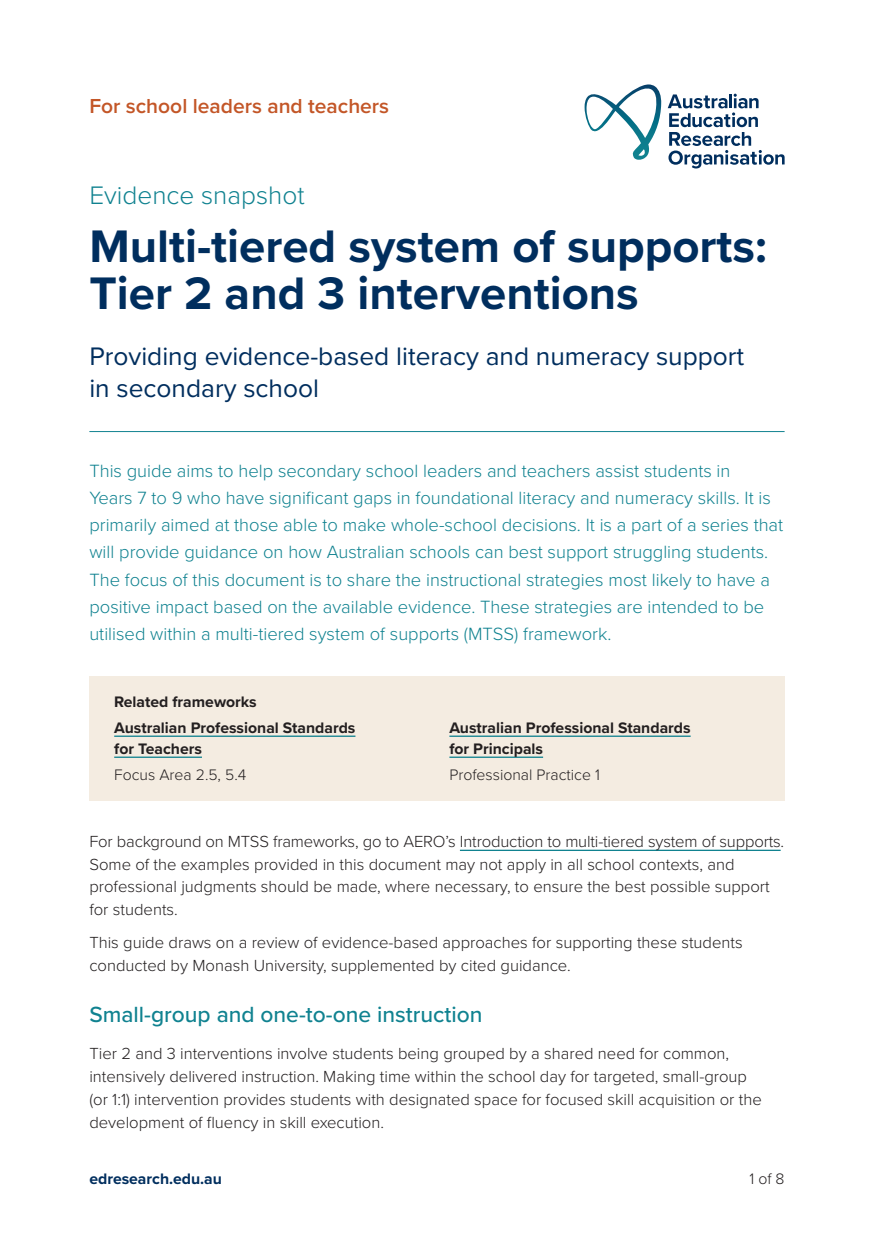
<style>
.page{position:relative;width:874px;height:1241px;background:#fff}
.page>*{position:absolute;margin:0;border:0;box-sizing:border-box;transform-origin:0 0}
.Document_title{font:700 47.25px/47.2px "Proxima Nova";color:#002e5e}
.Document_subtitle{font:26.25px/31.5px "Proxima Nova";color:#002e5e}
.Category_title{font:300 26.25px "Proxima Nova";color:#108290}
.t1{font:500 22.75px "Proxima Nova";color:#108290}
.Audience_title{font:600 21px "Proxima Nova";color:#c35627}
.Introduction{font:300 18.38px/27.1px "Proxima Nova";color:#108290}
.t2{font:300 16.62px/22.8px "Proxima Nova";color:#231f20}
.Small_text_-_9pt{font:700 15.75px/21px "Proxima Nova";color:#231f20}
.Small_text_-_9pt-2{font:300 15.75px "Proxima Nova";color:#231f20}
.t3{font:700 15.75px "Proxima Nova";color:#002e5e}
</style>
<div class="page">
<hr style="left:89px;top:431px;width:695px;height:1px;background:#108290">
<svg style="left:584px;top:84px;width:77px;height:76px"></svg>
<svg style="left:667px;top:94px;width:117px;height:74px"></svg>
<div style="left:89px;top:676px;width:695px;height:124px;background:#f4ece1"></div>
<hr style="left:114px;top:735px;width:241px;height:1px;background:#108290">
<hr style="left:114px;top:756px;width:88px;height:1px;background:#108290">
<hr style="left:449px;top:735px;width:241px;height:1px;background:#108290">
<hr style="left:449px;top:756px;width:94px;height:1px;background:#108290">
<hr style="left:459px;top:849px;width:321px;height:1px;background:#108290">
<p class="Audience_title" style="left:89px;top:91px;width:301px">For school leaders and teachers</p>
<p class="Category_title" style="left:89px;top:176px;width:217px">Evidence snapshot</p>
<h1 class="Document_title" style="left:89px;top:221px;width:678px">Multi-tiered system of supports:<br>Tier 2 and 3 interventions</h1>
<h2 class="Document_subtitle" style="left:89px;top:339px;width:656px">Providing evidence-based literacy and numeracy support in secondary school</h2>
<p class="Introduction" style="left:89px;top:456px;width:695px">This guide aims to help secondary school leaders and teachers assist students in<br>Years 7 to 9 who have significant gaps in foundational literacy and numeracy skills. It is primarily aimed at those able to make whole‑school decisions. It is a part of a series that will provide guidance on how Australian schools can best support struggling students.<br>The focus of this document is to share the instructional strategies most likely to have a positive impact based on the available evidence. These strategies are intended to be utilised within a multi‑tiered system of supports (MTSS) framework.</p>
<p class="Small_text_-_9pt" style="left:114px;top:690px;width:144px">Related frameworks</p>
<p class="Small_text_-_9pt" style="left:114px;top:716px;width:243px">Australian Professional Standards for Teachers</p>
<p class="Small_text_-_9pt-2" style="left:114px;top:762px;width:133px">Focus Area 2.5, 5.4</p>
<p class="Small_text_-_9pt" style="left:449px;top:716px;width:243px">Australian Professional Standards for Principals</p>
<p class="Small_text_-_9pt-2" style="left:449px;top:762px;width:152px">Professional Practice 1</p>
<p class="t2" style="left:89px;top:828px;width:696px">For background on MTSS frameworks, go to AERO’s Introduction to multi‑tiered system of supports.<br>Some of the examples provided in this document may not apply in all school contexts, and professional judgments should be made, where necessary, to ensure the best possible support for students.</p>
<p class="t2" style="left:89px;top:929px;width:654px">This guide draws on a review of evidence-based approaches for supporting these students conducted by Monash University, supplemented by cited guidance.</p>
<h1 class="t1" style="left:89px;top:996px;width:394px">Small-group and one-to-one instruction</h1>
<p class="t2" style="left:89px;top:1041px;width:673px">Tier 2 and 3 interventions involve students being grouped by a shared need for common, intensively delivered instruction. Making time within the school day for targeted, small-group (or 1:1) intervention provides students with designated space for focused skill acquisition or the development of fluency in skill execution.</p>
<p class="t3" style="left:89px;top:1166px;width:134px">edresearch.edu.au</p>
<p class="Small_text_-_9pt-2" style="left:749px;top:1166px;width:37px">1 of 8</p>
</div>
